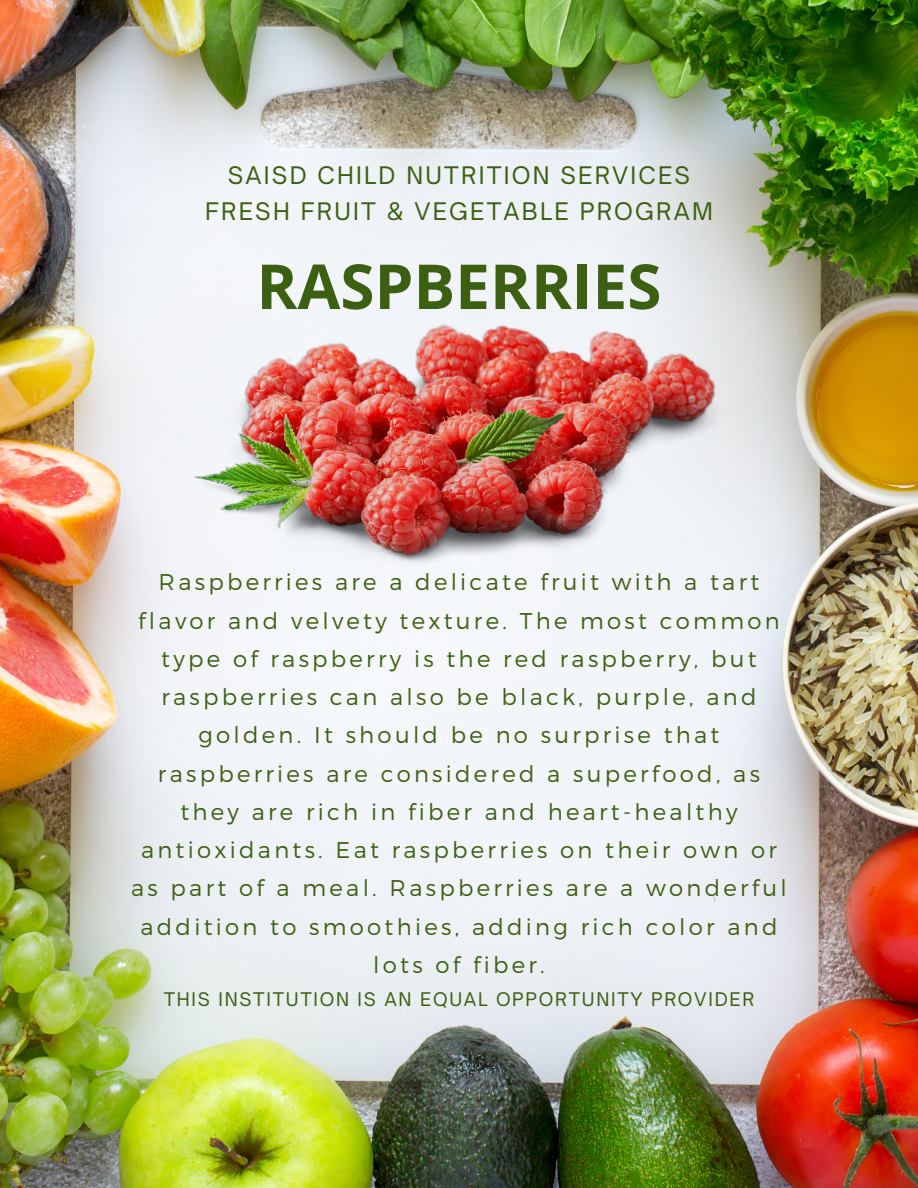
<style>
.page{position:relative;width:918px;height:1188px;background:#fff}
.page>*{position:absolute;margin:0;border:0;box-sizing:border-box;transform-origin:0 0}
.t1{font:700 62.1px "Open Sans";color:#3d5f12}
.t2{font:23.25px "Open Sauce One";letter-spacing:.095em;color:#3d5f12}
.t3{font:300 22.8px/38.2px "Montserrat";letter-spacing:.145em;color:#3d5f12;text-align:center}
.t4{font:18px "Open Sauce One";letter-spacing:.095em;color:#3d5f12}
</style>
<div class="page">
<img style="left:0;top:0;width:918px;height:1188px">
<img style="left:191px;top:323px;width:536px;height:245px">
<h2 class="t2" style="left:228px;top:161px;width:464px">SAISD CHILD NUTRITION SERVICES</h2>
<h1 class="t2" style="left:205px;top:197px;width:509px">FRESH FRUIT &amp; VEGETABLE PROGRAM</h1>
<p class="t1" style="left:256px;top:243px;width:406px">RASPBERRIES</p>
<h3 class="t3" style="left:131px;top:562px;width:657px">Raspberries are a delicate fruit with a tart flavor and velvety texture. The most common type of raspberry is the red raspberry, but raspberries can also be black, purple, and golden. It should be no surprise that raspberries are considered a superfood, as they are rich in fiber and heart-healthy antioxidants. Eat raspberries on their own or as part of a meal. Raspberries are a wonderful addition to smoothies, adding rich color and lots of fiber.</h3>
<p class="t4" style="left:164px;top:988px;width:592px">THIS INSTITUTION IS AN EQUAL OPPORTUNITY PROVIDER</p>
</div>
